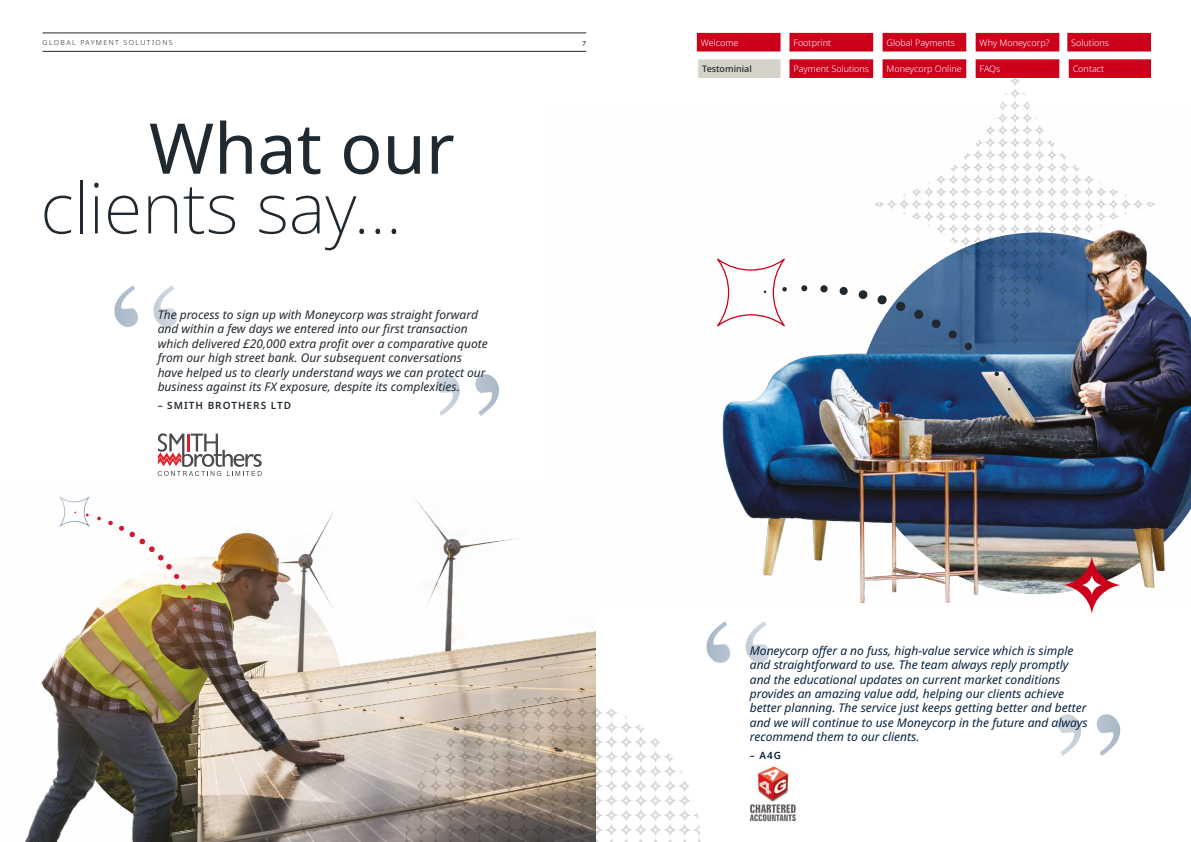
<style>
.page{position:relative;width:1191px;height:842px;background:#fff}
.page>*{position:absolute;margin:0;border:0;box-sizing:border-box;transform-origin:0 0}
.t1{font:200 70px "Noto Sans";color:#202930}
.t2{font:70px "Noto Sans";color:#202930}
.t3{font:italic 12px/14.4px "Noto Sans";color:#07223f}
.t4{font:italic 12px/14.4px "Noto Sans";color:#202930}
.t5{font:600 10px "Noto Sans";letter-spacing:.1em;color:#202930}
.t6{font:600 10px "Noto Sans";color:#07223f}
.t7{font:300 9px "Noto Sans";color:#fff}
.t8{font:500 9px "Noto Sans";color:#202930}
.t9{font:300 7px "Noto Sans";letter-spacing:.2em;color:#202930}
.t10{font:7px "Noto Sans";color:#202930}
</style>
<div class="page">
<img style="left:722px;top:287px;width:319px;height:316px">
<img style="left:856px;top:277px;width:335px;height:317px">
<img style="left:25px;top:498px;width:570px;height:344px">
<svg style="left:114px;top:285px;width:63px;height:42px"></svg>
<svg style="left:436px;top:374px;width:63px;height:42px"></svg>
<svg style="left:405px;top:697px;width:296px;height:145px"></svg>
<svg style="left:158px;top:433px;width:104px;height:43px"></svg>
<img style="left:66px;top:557px;width:277px;height:277px;border-radius:139px">
<svg style="left:59px;top:496px;width:31px;height:31px"></svg>
<svg style="left:97px;top:517px;width:4px;height:3px"></svg>
<svg style="left:108px;top:521px;width:5px;height:4px"></svg>
<svg style="left:119px;top:526px;width:67px;height:63px"></svg>
<svg style="left:187px;top:596px;width:4px;height:3px"></svg>
<svg style="left:717px;top:258px;width:70px;height:69px"></svg>
<svg style="left:801px;top:285px;width:6px;height:7px"></svg>
<svg style="left:820px;top:285px;width:8px;height:8px"></svg>
<svg style="left:839px;top:287px;width:9px;height:9px"></svg>
<svg style="left:858px;top:290px;width:10px;height:10px"></svg>
<svg style="left:964px;top:345px;width:8px;height:6px"></svg>
<svg style="left:979px;top:356px;width:7px;height:7px"></svg>
<svg style="left:994px;top:371px;width:5px;height:5px"></svg>
<svg style="left:1063px;top:557px;width:57px;height:56px"></svg>
<svg style="left:874px;top:63px;width:282px;height:282px"></svg>
<svg style="left:706px;top:621px;width:63px;height:42px"></svg>
<svg style="left:1057px;top:714px;width:63px;height:42px"></svg>
<img style="left:750px;top:766px;width:46px;height:56px">
<hr style="left:43px;top:33px;width:543px;height:1px;background:#202930">
<hr style="left:43px;top:51px;width:543px;height:1px;background:#202930">
<div style="left:697px;top:33px;width:83px;height:19px;background:#cd001c"></div>
<div style="left:789px;top:59px;width:84px;height:19px;background:#cd001c"></div>
<div style="left:789px;top:33px;width:84px;height:19px;background:#cd001c"></div>
<div style="left:882px;top:33px;width:84px;height:19px;background:#cd001c"></div>
<div style="left:975px;top:33px;width:84px;height:19px;background:#cd001c"></div>
<div style="left:882px;top:59px;width:84px;height:19px;background:#cd001c"></div>
<div style="left:1067px;top:33px;width:84px;height:19px;background:#cd001c"></div>
<div style="left:975px;top:59px;width:84px;height:19px;background:#cd001c"></div>
<div style="left:1068px;top:59px;width:83px;height:19px;background:#cd001c"></div>
<div style="left:698px;top:59px;width:82px;height:19px;background:#d5d2ca"></div>
<p class="t9" style="left:43px;top:37px;width:132px">GLOBAL PAYMENT SOLUTIONS</p>
<p class="t10" style="left:582px;top:38px;width:6px">7</p>
<p class="t7" style="left:701px;top:36px;width:39px">Welcome</p>
<p class="t7" style="left:793px;top:36px;width:39px">Footprint</p>
<p class="t7" style="left:886px;top:36px;width:70px">Global Payments</p>
<p class="t7" style="left:979px;top:36px;width:71px">Why Moneycorp?</p>
<p class="t7" style="left:886px;top:63px;width:77px">Moneycorp Online</p>
<p class="t7" style="left:1071px;top:36px;width:39px">Solutions</p>
<p class="t8" style="left:702px;top:63px;width:51px">Testominial</p>
<p class="t7" style="left:979px;top:63px;width:22px">FAQs</p>
<p class="t7" style="left:1072px;top:63px;width:33px">Contact</p>
<p class="t7" style="left:793px;top:63px;width:77px">Payment Solutions</p>
<h1 class="t2" style="left:149px;top:99px;width:307px">What our</h1>
<h1 class="t1" style="left:40px;top:158px;width:363px">clients say...</h1>
<p class="t4" style="left:158px;top:308px;width:332px">The process to sign up with Moneycorp was straight forward and within a few days we entered into our first transaction which delivered £20,000 extra profit over a comparative quote from our high street bank. Our subsequent conversations have helped us to clearly understand ways we can protect our business against its FX exposure, despite its complexities.</p>
<p class="t5" style="left:158px;top:398px;width:135px">– SMITH BROTHERS LTD</p>
<p class="t3" style="left:750px;top:643px;width:339px">Moneycorp offer a no fuss, high-value service which is simple and straightforward to use. The team always reply promptly and the educational updates on current market conditions provides an amazing value add, helping our clients achieve better planning. The service just keeps getting better and better and we will continue to use Moneycorp in the future and always recommend them to our clients.</p>
<p class="t6" style="left:750px;top:748px;width:33px">– A4G</p>
</div>
